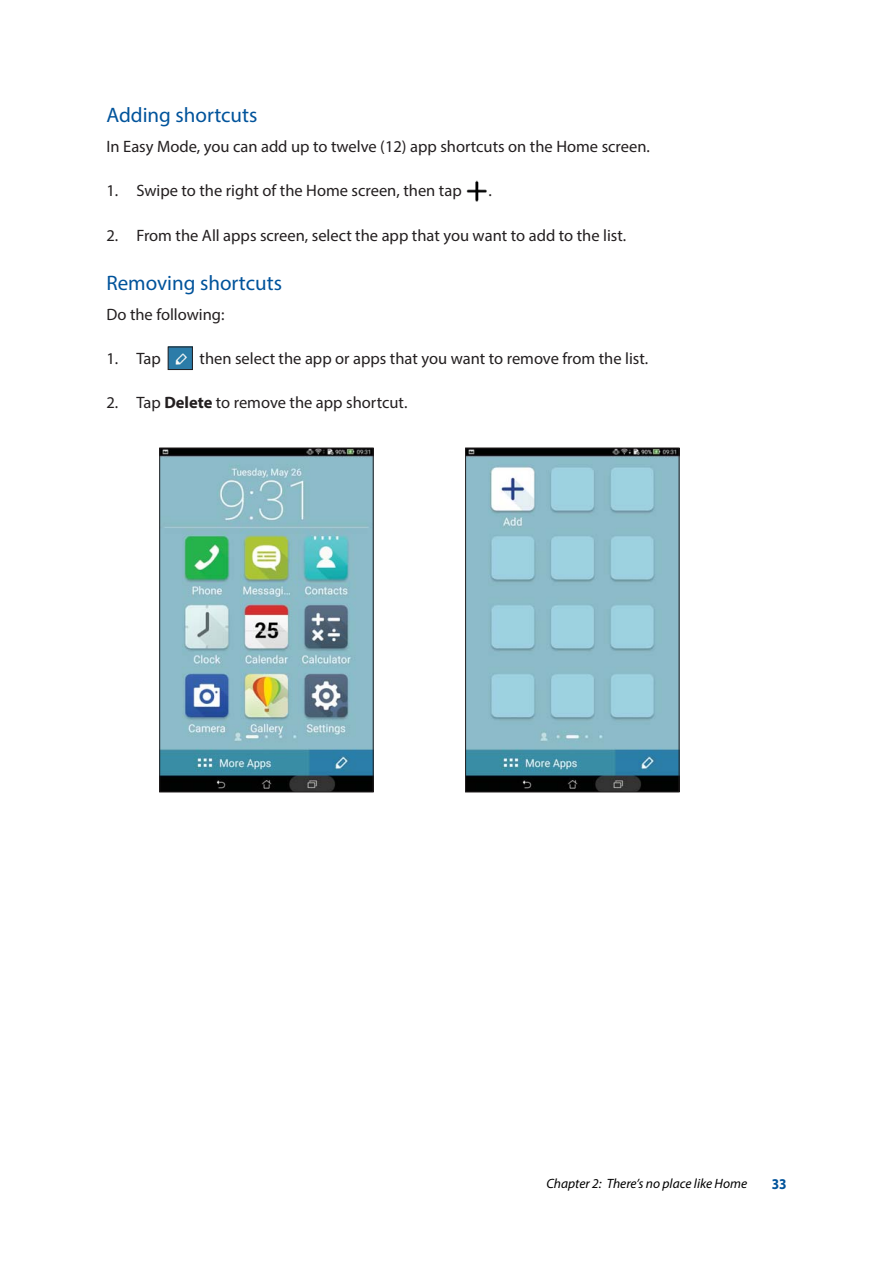
<style>
.page{position:relative;width:893px;height:1263px;background:#fff}
.page>*{position:absolute;margin:0;border:0;box-sizing:border-box;transform-origin:0 0}
.t1{font:21px "Myriad Pro";color:#00539b}
.t2{font:16.5px "Myriad Pro";color:#231f20}
.t3{font:700 15px "Myriad Pro";color:#00539b;scale:.9 1}
.t4{font:italic 13.5px "Myriad Pro";color:#000}
.s1{font-weight:700}
</style>
<div class="page">
<img style="left:466px;top:180px;width:21px;height:22px">
<img style="left:170px;top:349px;width:21px;height:19px">
<div style="left:168px;top:347px;width:25px;height:23px;border:1px solid #231f20"></div>
<img style="left:161px;top:450px;width:210px;height:340px">
<div style="left:159px;top:448px;width:214px;height:344px;border:1px solid #231f20"></div>
<img style="left:467px;top:450px;width:210px;height:340px">
<div style="left:465px;top:448px;width:214px;height:344px;border:1px solid #231f20"></div>
<p class="t1" style="left:106px;top:107px;width:152px">Adding shortcuts</p>
<p class="t2" style="left:106px;top:140px;width:545px">In Easy Mode, you can add up to twelve (12) app shortcuts on the Home screen.</p>
<p class="t2" style="left:106px;top:184px;width:357px">1. Swipe to the right of the Home screen, then tap</p>
<p class="t2" style="left:489px;top:184px;width:5px">.</p>
<p class="t2" style="left:106px;top:229px;width:521px">2. From the All apps screen, select the app that you want to add to the list.</p>
<p class="t1" style="left:106px;top:275px;width:177px">Removing shortcuts</p>
<p class="t2" style="left:106px;top:308px;width:120px">Do the following:</p>
<p class="t2" style="left:106px;top:352px;width:56px">1. Tap</p>
<p class="t2" style="left:200px;top:352px;width:450px">then select the app or apps that you want to remove from the list.</p>
<p class="t2" style="left:106px;top:396px;width:302px">2. Tap <span class="s1">Delete</span> to remove the app shortcut.</p>
<p class="t4" style="left:546px;top:1178px;width:202px">Chapter 2: There’s no place like Home</p>
<p class="t3" style="left:772px;top:1178px;width:18px">33</p>
</div>
